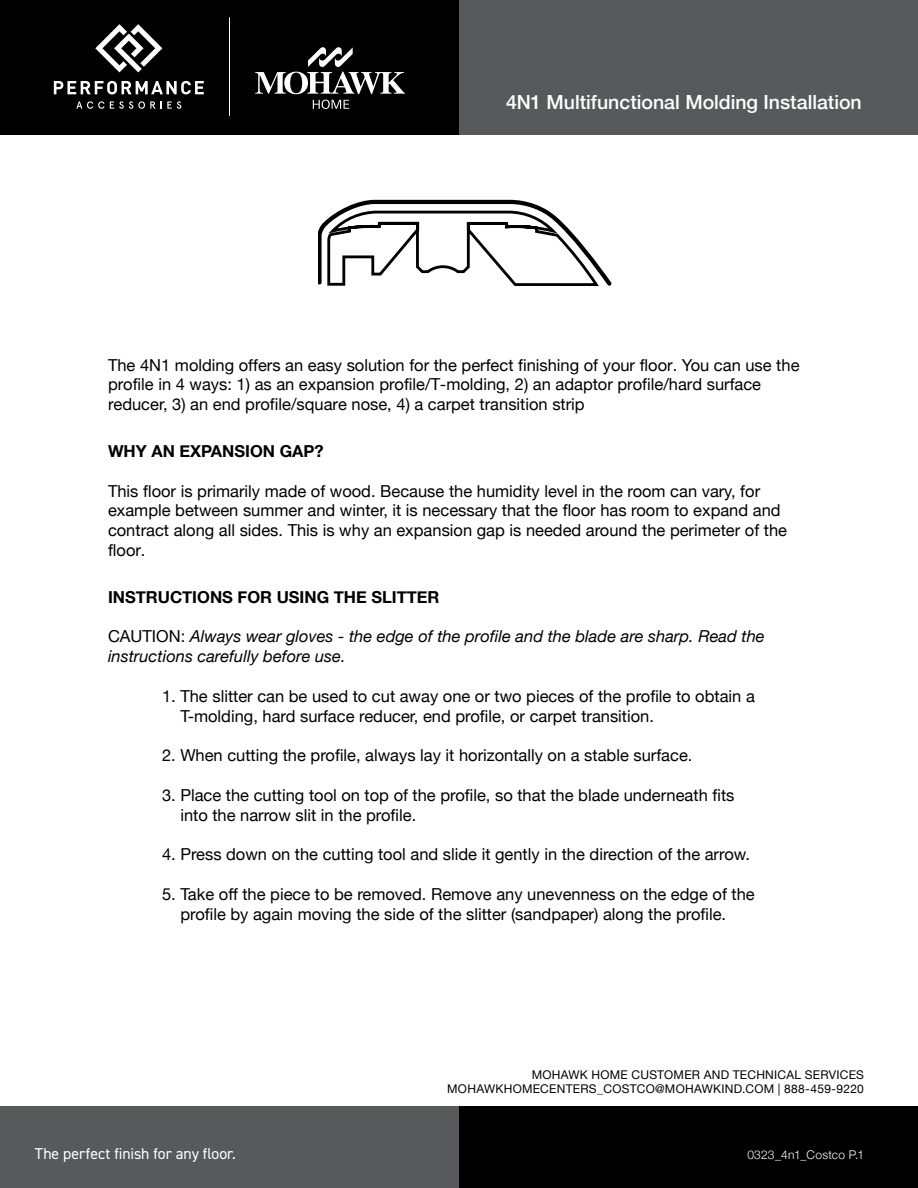
<style>
.page{position:relative;width:918px;height:1188px;background:#fff}
.page>*{position:absolute;margin:0;border:0;box-sizing:border-box;transform-origin:0 0}
.t1{font:500 19.5px "Helvetica Neue";color:#fff}
.t2{font:16.5px/19.8px "Helvetica Neue";color:#000}
.t3{font:italic 16.5px/19.8px "Helvetica Neue";color:#000}
.t4{font:700 16.5px "Helvetica Neue";color:#000}
.t5{font:700 16.5px "Helvetica Neue";color:#000}
.t6{font:15.75px "DIN2014";color:#fff}
.t7{font:12px/14.4px "Helvetica Neue";letter-spacing:.025em;color:#000;text-align:right}
.t8{font:300 12px "Helvetica Neue";letter-spacing:.015em;color:#fff}
.s1{font-style:normal}
</style>
<div class="page">
<div style="left:0;top:0;width:459px;height:135px;background:#000"></div>
<div style="left:459px;top:0;width:459px;height:135px;background:#58595b"></div>
<svg style="left:95px;top:24px;width:67px;height:48px"></svg>
<svg style="left:54px;top:81px;width:150px;height:13px"></svg>
<svg style="left:76px;top:101px;width:28px;height:8px"></svg>
<svg style="left:110px;top:101px;width:71px;height:8px"></svg>
<svg style="left:255px;top:47px;width:150px;height:62px"></svg>
<hr style="left:229px;top:17px;width:1px;height:99px;background:#fff">
<div style="left:459px;top:1106px;width:459px;height:82px;background:#000"></div>
<div style="left:0;top:1106px;width:459px;height:82px;background:#58595b"></div>
<svg style="left:318px;top:200px;width:293px;height:86px"></svg>
<p class="t1" style="left:506px;top:87px;width:357px">4N1 Multifunctional Molding Installation</p>
<p class="t2" style="left:108px;top:356px;width:693px">The 4N1 molding offers an easy solution for the perfect finishing of your floor. You can use the profile in 4 ways: 1) as an expansion profile/T-molding, 2) an adaptor profile/hard surface reducer, 3) an end profile/square nose, 4) a carpet transition strip</p>
<p class="t5" style="left:108px;top:438px;width:217px">WHY AN EXPANSION GAP?</p>
<p class="t2" style="left:108px;top:482px;width:681px">This floor is primarily made of wood. Because the humidity level in the room can vary, for example between summer and winter, it is necessary that the floor has room to expand and contract along all sides. This is why an expansion gap is needed around the perimeter of the floor.</p>
<p class="t4" style="left:108px;top:584px;width:333px">INSTRUCTIONS FOR USING THE SLITTER</p>
<p class="t3" style="left:108px;top:628px;width:658px"><span class="s1">CAUTION:</span> Always wear gloves - the edge of the profile and the blade are sharp. Read the instructions carefully before use.</p>
<p class="t2" style="left:180px;top:687px;width:576px;text-indent:-18px">1. The slitter can be used to cut away one or two pieces of the profile to obtain a<br>T-molding, hard surface reducer, end profile, or carpet transition.</p>
<p class="t2" style="left:162px;top:746px;width:532px">2. When cutting the profile, always lay it horizontally on a stable surface.</p>
<p class="t2" style="left:180px;top:786px;width:556px;text-indent:-18px">3. Place the cutting tool on top of the profile, so that the blade underneath fits into the narrow slit in the profile.</p>
<p class="t2" style="left:162px;top:845px;width:590px">4. Press down on the cutting tool and slide it gently in the direction of the arrow.</p>
<p class="t2" style="left:180px;top:885px;width:576px;text-indent:-18px">5. Take off the piece to be removed. Remove any unevenness on the edge of the profile by again moving the side of the slitter (sandpaper) along the profile.</p>
<p class="t7" style="left:447px;top:1068px;width:418px">MOHAWK HOME CUSTOMER AND TECHNICAL SERVICES<br>MOHAWKHOMECENTERS_COSTCO@MOHAWKIND.COM | 888-459-9220</p>
<p class="t6" style="left:35px;top:1144px;width:202px">The perfect finish for any floor.</p>
<p class="t8" style="left:747px;top:1145px;width:118px">0323_4n1_Costco P.1</p>
</div>
